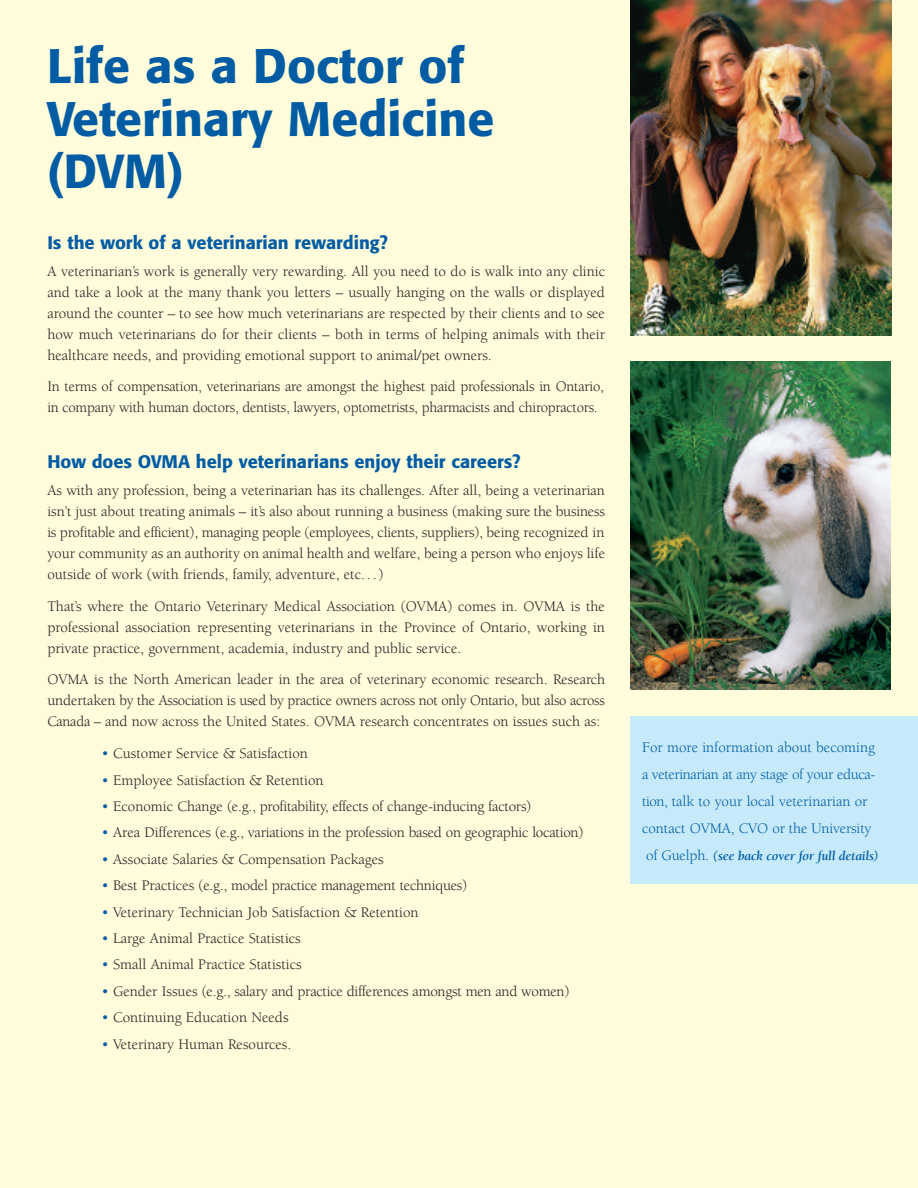
<style>
.page{position:relative;width:918px;height:1188px;background:#fffcdc}
.page>*{position:absolute;margin:0;border:0;box-sizing:border-box;transform-origin:0 0}
.t1{font:500 48px/52.5px "Formata";color:#015ca3}
.t2{font:500 47.25px "Formata";color:#015ca3}
.t3{font:500 18px "Formata";color:#015ca3}
.t4{font:15px/21px "Berkeley";color:#231f20;text-align:justify}
.t5{font:15px/27px "Berkeley";color:#015ca3}
.t6{font:italic 700 13.5px "Berkeley";letter-spacing:-.015em;color:#015ca3}
.s1{color:#015ca3}
.s2{font-weight:400;font-style:normal;font-size:15px}
</style>
<div class="page">
<img style="left:630px;top:0;width:261px;height:336px">
<img style="left:630px;top:361px;width:261px;height:328px">
<div style="left:630px;top:716px;width:288px;height:168px;background:#c6eafa"></div>
<h1 class="t1" style="left:47px;top:44px;width:449px">Life as a Doctor of<br>Veterinary Medicine</h1>
<h2 class="t2" style="left:47px;top:151px;width:138px">(DVM)</h2>
<p class="t3" style="left:47px;top:235px;width:342px">Is the work of a veterinarian rewarding?</p>
<p class="t4" style="left:47px;top:262px;width:559px">A veterinarian’s work is generally very rewarding. All you need to do is walk into any clinic and take a look at the many thank you letters – usually hanging on the walls or displayed around the counter – to see how much veterinarians are respected by their clients and to see how much veterinarians do for their clients – both in terms of helping animals with their healthcare needs, and providing emotional support to animal/pet owners.</p>
<p class="t4" style="left:47px;top:377px;width:558px">In terms of compensation, veterinarians are amongst the highest paid professionals in Ontario, in company with human doctors, dentists, lawyers, optometrists, pharmacists and chiropractors.</p>
<p class="t3" style="left:47px;top:454px;width:475px">How does OVMA help veterinarians enjoy their careers?</p>
<p class="t4" style="left:47px;top:481px;width:559px">As with any profession, being a veterinarian has its challenges. After all, being a veterinarian isn’t just about treating animals – it’s also about running a business (making sure the business is profitable and efficient), managing people (employees, clients, suppliers), being recognized in your community as an authority on animal health and welfare, being a person who enjoys life outside of work (with friends, family, adventure, etc...)</p>
<p class="t4" style="left:47px;top:597px;width:559px">That’s where the Ontario Veterinary Medical Association (OVMA) comes in. OVMA is the professional association representing veterinarians in the Province of Ontario, working in private practice, government, academia, industry and public service.</p>
<p class="t4" style="left:47px;top:670px;width:559px">OVMA is the North American leader in the area of veterinary economic research. Research undertaken by the Association is used by practice owners across not only Ontario, but also across Canada – and now across the United States. OVMA research concentrates on issues such as:</p>
<p class="t4" style="left:101px;top:744px;width:208px"><span class="s1">•</span> Customer Service &amp; Satisfaction</p>
<p class="t4" style="left:101px;top:771px;width:224px"><span class="s1">•</span> Employee Satisfaction &amp; Retention</p>
<p class="t4" style="left:101px;top:797px;width:431px"><span class="s1">•</span> Economic Change (e.g., profitability, effects of change-inducing factors)</p>
<p class="t4" style="left:101px;top:823px;width:484px"><span class="s1">•</span> Area Differences (e.g., variations in the profession based on geographic location)</p>
<p class="t4" style="left:101px;top:850px;width:284px"><span class="s1">•</span> Associate Salaries &amp; Compensation Packages</p>
<p class="t4" style="left:101px;top:876px;width:367px"><span class="s1">•</span> Best Practices (e.g., model practice management techniques)</p>
<p class="t4" style="left:101px;top:903px;width:319px"><span class="s1">•</span> Veterinary Technician Job Satisfaction &amp; Retention</p>
<p class="t4" style="left:101px;top:929px;width:201px"><span class="s1">•</span> Large Animal Practice Statistics</p>
<p class="t4" style="left:101px;top:955px;width:202px"><span class="s1">•</span> Small Animal Practice Statistics</p>
<p class="t4" style="left:101px;top:982px;width:470px"><span class="s1">•</span> Gender Issues (e.g., salary and practice differences amongst men and women)</p>
<p class="t4" style="left:101px;top:1008px;width:189px"><span class="s1">•</span> Continuing Education Needs</p>
<p class="t4" style="left:101px;top:1035px;width:191px"><span class="s1">•</span> Veterinary Human Resources.</p>
<p class="t5" style="left:642px;top:735px;width:235px">For more information about becoming a veterinarian at any stage of your educa&shy;tion, talk to your local veterinarian or contact OVMA, CVO or the University</p>
<p class="t6" style="left:646px;top:850px;width:234px"><span class="s2">of Guelph.</span> (see back cover for full details)</p>
</div>
